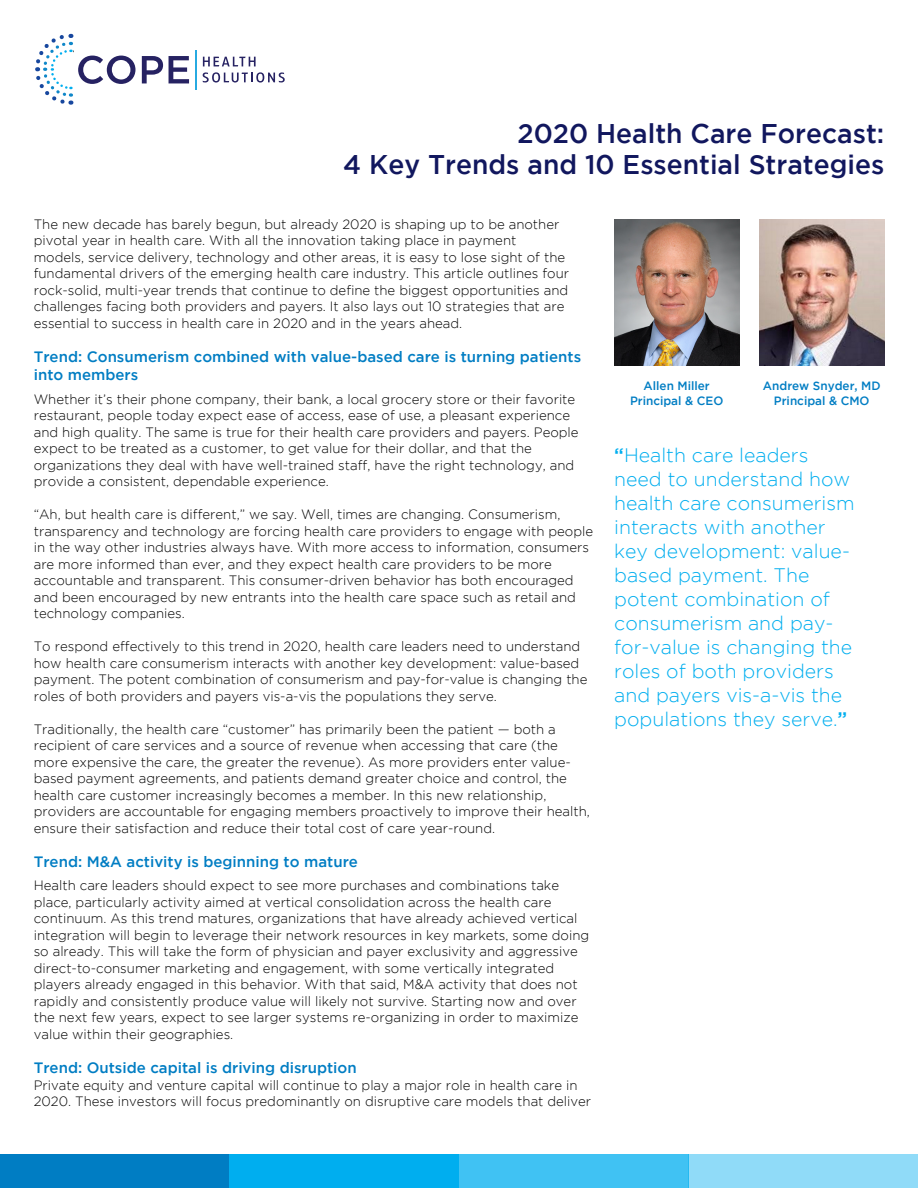
<style>
.page{position:relative;width:918px;height:1188px;background:#fff}
.page>*{position:absolute;margin:0;border:0;box-sizing:border-box;transform-origin:0 0}
.t1{font:500 27px/31.5px "Gotham";color:#11175e;text-align:right}
.t2{font:300 19.5px/24px "Gotham";color:#00aeef}
.t3{font:500 15px/18px "Gotham";color:#007dc3}
.t4{font:300 13.5px/16.5px "Gotham";color:#000}
.t5{font:500 12px/15px "Gotham";color:#007dc3;text-align:center}
.s1{font-weight:500}
</style>
<div class="page">
<svg style="left:35px;top:33px;width:100px;height:72px"></svg>
<svg style="left:142px;top:56px;width:21px;height:27px"></svg>
<svg style="left:169px;top:56px;width:20px;height:27px"></svg>
<svg style="left:203px;top:57px;width:53px;height:9px"></svg>
<svg style="left:203px;top:72px;width:82px;height:11px"></svg>
<hr style="left:195px;top:51px;width:2px;height:39px;background:#27aae1">
<div style="left:0;top:1154px;width:230px;height:34px;background:#007dc3"></div>
<div style="left:459px;top:1154px;width:229px;height:34px;background:#40c2f3"></div>
<div style="left:230px;top:1154px;width:229px;height:34px;background:#00aeef"></div>
<div style="left:688px;top:1154px;width:230px;height:34px;background:#90dbf8"></div>
<img style="left:614px;top:219px;width:125px;height:147px">
<img style="left:759px;top:219px;width:125px;height:147px">
<h1 class="t1" style="left:343px;top:117px;width:542px">2020 Health Care Forecast:<br>4 Key Trends and 10 Essential Strategies</h1>
<p class="t4" style="left:34px;top:216px;width:537px">The new decade has barely begun, but already 2020 is shaping up to be another pivotal year in health care. With all the innovation taking place in payment models, service delivery, technology and other areas, it is easy to lose sight of the fundamental drivers of the emerging health care industry. This article outlines four rock-solid, multi-year trends that continue to define the biggest opportunities and challenges facing both providers and payers. It also lays out 10 strategies that are essential to success in health care in 2020 and in the years ahead.</p>
<p class="t3" style="left:34px;top:348px;width:549px">Trend: Consumerism combined with value-based care is turning patients into members</p>
<p class="t4" style="left:34px;top:390px;width:546px">Whether it’s their phone company, their bank, a local grocery store or their favorite restaurant, people today expect ease of access, ease of use, a pleasant experience and high quality. The same is true for their health care providers and payers. People expect to be treated as a customer, to get value for their dollar, and that the organizations they deal with have well-trained staff, have the right technology, and provide a consistent, dependable experience.</p>
<p class="t4" style="left:34px;top:506px;width:561px">“Ah, but health care is different,” we say. Well, times are changing. Consumerism, transparency and technology are forcing health care providers to engage with people in the way other industries always have. With more access to information, consumers are more informed than ever, and they expect health care providers to be more accountable and transparent. This consumer-driven behavior has both encouraged and been encouraged by new entrants into the health care space such as retail and technology companies.</p>
<p class="t4" style="left:34px;top:638px;width:555px">To respond effectively to this trend in 2020, health care leaders need to understand how health care consumerism interacts with another key development: value-based payment. The potent combination of consumerism and pay-for-value is changing the roles of both providers and payers vis-a-vis the populations they serve.</p>
<p class="t4" style="left:34px;top:720px;width:558px">Traditionally, the health care “customer” has primarily been the patient — both a recipient of care services and a source of revenue when accessing that care (the more expensive the care, the greater the revenue). As more providers enter value&shy;based payment agreements, and patients demand greater choice and control, the health care customer increasingly becomes a member. In this new relationship, providers are accountable for engaging members proactively to improve their health, ensure their satisfaction and reduce their total cost of care year-round.</p>
<p class="t3" style="left:34px;top:852px;width:326px">Trend: M&amp;A activity is beginning to mature</p>
<p class="t4" style="left:34px;top:877px;width:557px">Health care leaders should expect to see more purchases and combinations take place, particularly activity aimed at vertical consolidation across the health care continuum. As this trend matures, organizations that have already achieved vertical integration will begin to leverage their network resources in key markets, some doing so already. This will take the form of physician and payer exclusivity and aggressive direct-to-consumer marketing and engagement, with some vertically integrated players already engaged in this behavior. With that said, M&amp;A activity that does not rapidly and consistently produce value will likely not survive. Starting now and over the next few years, expect to see larger systems re-organizing in order to maximize value within their geographies.</p>
<p class="t3" style="left:34px;top:1059px;width:324px">Trend: Outside capital is driving disruption</p>
<p class="t4" style="left:34px;top:1077px;width:559px">Private equity and venture capital will continue to play a major role in health care in<br>2020. These investors will focus predominantly on disruptive care models that deliver</p>
<p class="t5" style="left:630px;top:378px;width:95px">Allen Miller<br>Principal &amp; CEO</p>
<p class="t5" style="left:763px;top:378px;width:119px">Andrew Snyder, MD<br>Principal &amp; CMO</p>
<p class="t2" style="left:614px;top:442px;width:242px"><span class="s1">“</span>Health care leaders need to understand how health care consumerism interacts with another key development: value&shy;based payment. The potent combination of consumerism and pay&shy;for-value is changing the roles of both providers and payers vis-a-vis the populations they serve.<span class="s1">”</span></p>
</div>
